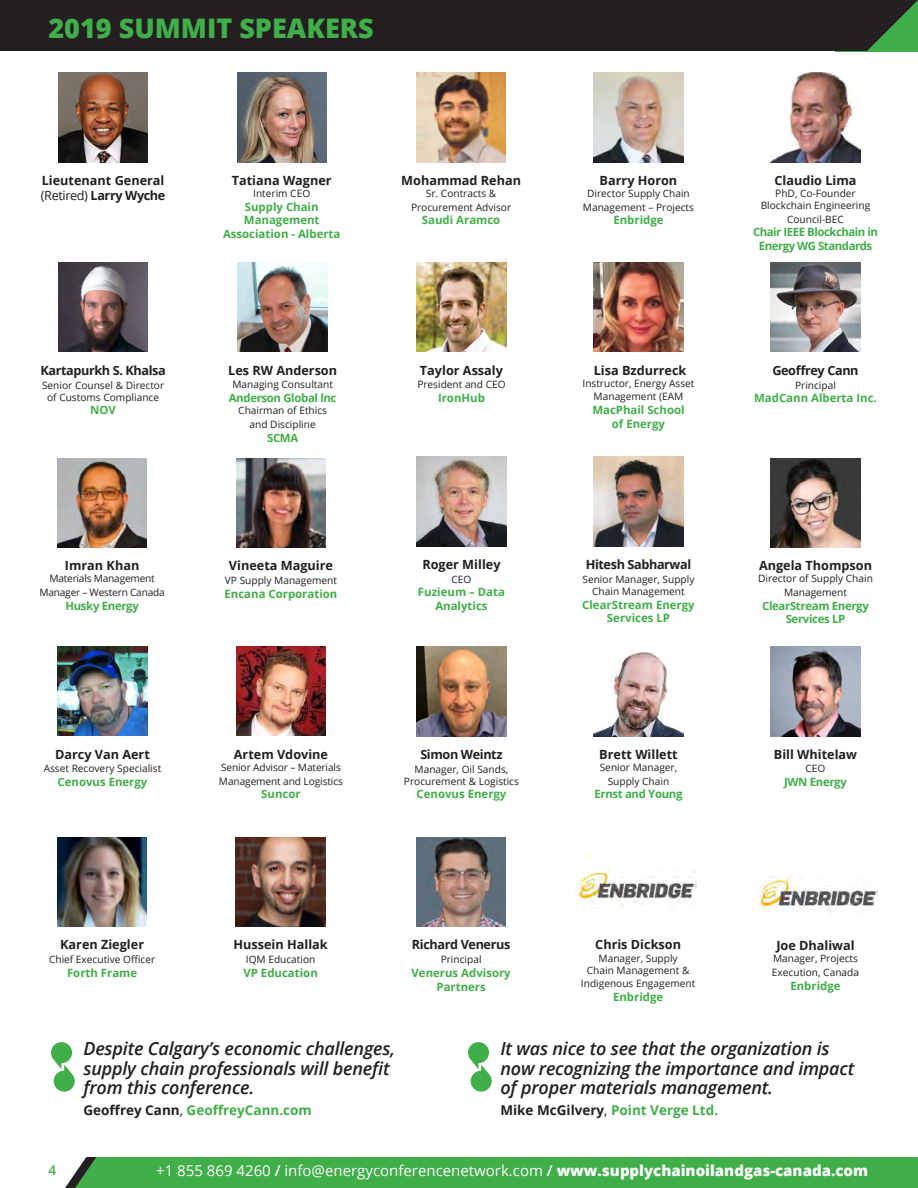
<style>
.page{position:relative;width:918px;height:1188px;background:#fff}
.page>*{position:absolute;margin:0;border:0;box-sizing:border-box;transform-origin:0 0}
.t1{font:800 27px "Open Sans";color:#40ae49}
.t2{font:italic 600 18px/19.5px "Open Sans";letter-spacing:-.01em;color:#231f20}
.t3{font:15px "Open Sans";color:#fff}
.t4{font:700 13.5px "Open Sans";color:#40ae49}
.t5{font:600 13.5px "Open Sans";color:#40ae49}
.t6{font:700 12.6px/15.1px "Open Sans";color:#231f20}
.t7{font:700 12.6px "Open Sans";letter-spacing:-.03em;color:#231f20}
.t8{font:700 11.4px/13.6px "Open Sans";color:#40ae49;text-align:center}
.t9{font:700 11.4px/13.6px "Open Sans";letter-spacing:-.03em;color:#40ae49;text-align:center}
.t10{font:700 11.4px/13.6px "Open Sans";letter-spacing:-.04em;color:#40ae49;text-align:center}
.t11{font:10.2px/13.6px "Open Sans";color:#231f20;text-align:center}
.t12{font:10.2px/13.6px "Open Sans";letter-spacing:-.02em;color:#231f20;text-align:center}
.s1{font-weight:400}
.s2{color:#231f20}
.s3{font-weight:400;color:#231f20}
.s4{font-weight:600}
.s5{font-weight:800}
</style>
<div class="page">
<div style="left:65px;top:1157px;width:853px;height:31px;background:#40ae49"></div>
<div style="left:0;top:0;width:918px;height:51px;background:#231f20"></div>
<img style="left:58px;top:263px;width:90px;height:89px">
<img style="left:771px;top:73px;width:89px;height:89px">
<img style="left:238px;top:263px;width:89px;height:89px">
<img style="left:417px;top:263px;width:89px;height:89px">
<img style="left:771px;top:263px;width:89px;height:89px">
<img style="left:594px;top:263px;width:89px;height:89px">
<img style="left:57px;top:458px;width:90px;height:90px">
<img style="left:236px;top:458px;width:90px;height:90px">
<img style="left:594px;top:457px;width:89px;height:89px">
<img style="left:417px;top:457px;width:89px;height:89px">
<img style="left:771px;top:458px;width:89px;height:90px">
<img style="left:58px;top:647px;width:89px;height:89px">
<img style="left:417px;top:647px;width:89px;height:89px">
<img style="left:236px;top:647px;width:89px;height:89px">
<img style="left:594px;top:650px;width:89px;height:86px">
<img style="left:771px;top:647px;width:89px;height:89px">
<img style="left:58px;top:73px;width:90px;height:89px">
<img style="left:237px;top:73px;width:89px;height:89px">
<img style="left:416px;top:73px;width:90px;height:89px">
<img style="left:594px;top:73px;width:89px;height:89px">
<img style="left:57px;top:837px;width:90px;height:90px">
<img style="left:416px;top:837px;width:90px;height:90px">
<img style="left:236px;top:837px;width:89px;height:90px">
<img style="left:576px;top:855px;width:120px;height:51px">
<img style="left:758px;top:875px;width:120px;height:39px">
<svg style="left:468px;top:1042px;width:24px;height:50px"></svg>
<svg style="left:51px;top:1042px;width:24px;height:50px"></svg>
<p class="t1" style="left:48px;top:8px;width:327px">2019 SUMMIT SPEAKERS</p>
<p class="t6" style="left:41px;top:172px;width:126px">Lieutenant General <span class="s1">(Retired)</span> Larry Wyche</p>
<p class="t6" style="left:232px;top:172px;width:101px">Tatiana Wagner</p>
<p class="t11" style="left:253px;top:186px;width:59px">Interim CEO</p>
<p class="t8" style="left:223px;top:199px;width:119px">Supply Chain<br>Management<br>Association - Alberta</p>
<p class="t7" style="left:40px;top:361px;width:127px">Kartapurkh S. Khalsa</p>
<p class="t11" style="left:42px;top:379px;width:124px;line-height:12.1px">Senior Counsel &amp; Director of Customs Compliance</p>
<p class="t8" style="left:90px;top:403px;width:27px">NOV</p>
<p class="t6" style="left:65px;top:558px;width:76px">Imran Khan</p>
<p class="t12" style="left:39px;top:572px;width:127px">Materials Management<br>Manager – Western Canada</p>
<p class="t9" style="left:65px;top:598px;width:75px">Husky Energy</p>
<p class="t6" style="left:55px;top:746px;width:96px">Darcy Van Aert</p>
<p class="t11" style="left:44px;top:762px;width:119px">Asset Recovery Specialist</p>
<p class="t8" style="left:58px;top:775px;width:91px">Cenovus Energy</p>
<p class="t6" style="left:228px;top:362px;width:110px">Les RW Anderson</p>
<p class="t11" style="left:232px;top:377px;width:102px">Managing Consultant</p>
<p class="t9" style="left:229px;top:391px;width:109px">Anderson Global lnc</p>
<p class="t11" style="left:238px;top:403px;width:90px">Chairman of Ethics and Discipline</p>
<p class="t8" style="left:267px;top:430px;width:33px">SCMA</p>
<p class="t6" style="left:229px;top:558px;width:106px">Vineeta Maguire</p>
<p class="t11" style="left:225px;top:573px;width:114px">VP Supply Management</p>
<p class="t8" style="left:225px;top:586px;width:114px">Encana Corporation</p>
<p class="t6" style="left:234px;top:746px;width:96px">Artem Vdovine</p>
<p class="t11" style="left:219px;top:760px;width:126px;text-align:left">Senior Advisor – Materials<br>Management and Logistics</p>
<p class="t8" style="left:261px;top:787px;width:41px">Suncor</p>
<p class="t6" style="left:401px;top:172px;width:121px">Mohammad Rehan</p>
<p class="t11" style="left:411px;top:186px;width:102px">Sr. Contracts &amp;<br>Procurement Advisor</p>
<p class="t8" style="left:422px;top:213px;width:80px">Saudi Aramco</p>
<p class="t6" style="left:420px;top:362px;width:85px">Taylor Assaly</p>
<p class="t11" style="left:417px;top:377px;width:90px">President and CEO</p>
<p class="t8" style="left:438px;top:391px;width:48px">IronHub</p>
<p class="t6" style="left:422px;top:556px;width:80px">Roger Milley</p>
<p class="t11" style="left:452px;top:572px;width:21px">CEO</p>
<p class="t8" style="left:418px;top:585px;width:89px">Fuzieum – Data<br>Analytics</p>
<p class="t7" style="left:420px;top:745px;width:84px">Simon Weintz</p>
<p class="t11" style="left:404px;top:763px;width:116px;line-height:12.1px">Manager, Oil Sands,<br>Procurement &amp; Logistics</p>
<p class="t8" style="left:417px;top:787px;width:91px">Cenovus Energy</p>
<p class="t6" style="left:600px;top:172px;width:79px">Barry Horon</p>
<p class="t11" style="left:583px;top:186px;width:113px">Director Supply Chain<br>Management – Projects</p>
<p class="t8" style="left:613px;top:213px;width:52px">Enbridge</p>
<p class="t6" style="left:594px;top:362px;width:94px">Lisa Bzdurreck</p>
<p class="t11" style="left:583px;top:376px;width:113px">Instructor, Energy Asset<br>Management (EAM</p>
<p class="t8" style="left:592px;top:403px;width:94px">MacPhail School of Energy</p>
<p class="t7" style="left:586px;top:555px;width:107px">Hitesh Sabharwal</p>
<p class="t11" style="left:583px;top:573px;width:114px;line-height:12.1px">Senior Manager, Supply<br>Chain Management</p>
<p class="t8" style="left:582px;top:597px;width:114px">ClearStream Energy<br>Services LP</p>
<p class="t6" style="left:599px;top:746px;width:80px">Brett Willett</p>
<p class="t11" style="left:600px;top:760px;width:79px">Senior Manager,<br>Supply Chain</p>
<p class="t9" style="left:594px;top:787px;width:90px">Ernst and Young</p>
<p class="t6" style="left:774px;top:172px;width:84px">Claudio Lima</p>
<p class="t11" style="left:761px;top:187px;width:111px;line-height:12.1px">PhD, Co-Founder<br>Blockchain Engineering</p>
<p class="t11" style="left:787px;top:212px;width:58px">Council-BEC</p>
<p class="t10" style="left:753px;top:225px;width:126px">Chair IEEE Blockchain in<br>Energy WG Standards</p>
<p class="t7" style="left:772px;top:361px;width:88px">Geoffrey Cann</p>
<p class="t11" style="left:795px;top:378px;width:42px">Principal</p>
<p class="t8" style="left:754px;top:391px;width:124px">MadCann Alberta Inc.</p>
<p class="t6" style="left:759px;top:558px;width:114px">Angela Thompson</p>
<p class="t11" style="left:758px;top:572px;width:116px">Director of Supply Chain<br>Management</p>
<p class="t9" style="left:762px;top:598px;width:108px">ClearStream Energy<br>Services LP</p>
<p class="t6" style="left:774px;top:746px;width:85px">Bill Whitelaw</p>
<p class="t11" style="left:806px;top:762px;width:21px">CEO</p>
<p class="t9" style="left:784px;top:775px;width:64px">JWN Energy</p>
<p class="t6" style="left:60px;top:937px;width:85px">Karen Ziegler</p>
<p class="t11" style="left:49px;top:952px;width:108px">Chief Executive Officer</p>
<p class="t8" style="left:67px;top:965px;width:72px">Forth Frame</p>
<p class="t6" style="left:234px;top:937px;width:96px">Hussein Hallak</p>
<p class="t11" style="left:246px;top:952px;width:71px">IQM Education</p>
<p class="t8" style="left:243px;top:965px;width:76px">VP Education</p>
<p class="t2" style="left:83px;top:1039px;width:313px">Despite Calgary’s economic challenges, supply chain professionals will benefit from this conference.</p>
<p class="t4" style="left:83px;top:1100px;width:230px"><span class="s2">Geoffrey Cann</span><span class="s3">,</span> GeoffreyCann.com</p>
<p class="t7" style="left:412px;top:936px;width:100px">Richard Venerus</p>
<p class="t11" style="left:441px;top:953px;width:42px">Principal</p>
<p class="t8" style="left:412px;top:966px;width:101px">Venerus Advisory<br>Partners</p>
<p class="t6" style="left:595px;top:937px;width:87px">Chris Dickson</p>
<p class="t11" style="left:587px;top:951px;width:104px;line-height:12.1px">Manager, Supply<br>Chain Management &amp;</p>
<p class="t11" style="left:581px;top:977px;width:116px">Indigenous Engagement</p>
<p class="t8" style="left:613px;top:990px;width:52px">Enbridge</p>
<p class="t6" style="left:776px;top:938px;width:80px">Joe Dhaliwal</p>
<p class="t11" style="left:772px;top:952px;width:89px;text-align:left">Manager, Projects<br>Execution, Canada</p>
<p class="t8" style="left:790px;top:978px;width:52px">Enbridge</p>
<p class="t2" style="left:500px;top:1039px;width:355px">It was nice to see that the organization is now recognizing the importance and impact of proper materials management.</p>
<p class="t4" style="left:500px;top:1100px;width:219px"><span class="s2">Mike McGilvery</span><span class="s3">,</span> Point Verge Ltd.</p>
<h3 class="t5" style="left:48px;top:1161px;width:9px">4</h3>
<h3 class="t3" style="left:156px;top:1161px;width:713px">+1 855 869 4260 <span class="s4">/</span> info@energyconferencenetwork.com <span class="s4">/</span> <span class="s5">www.supplychainoilandgas-canada.com</span></h3>
</div>
